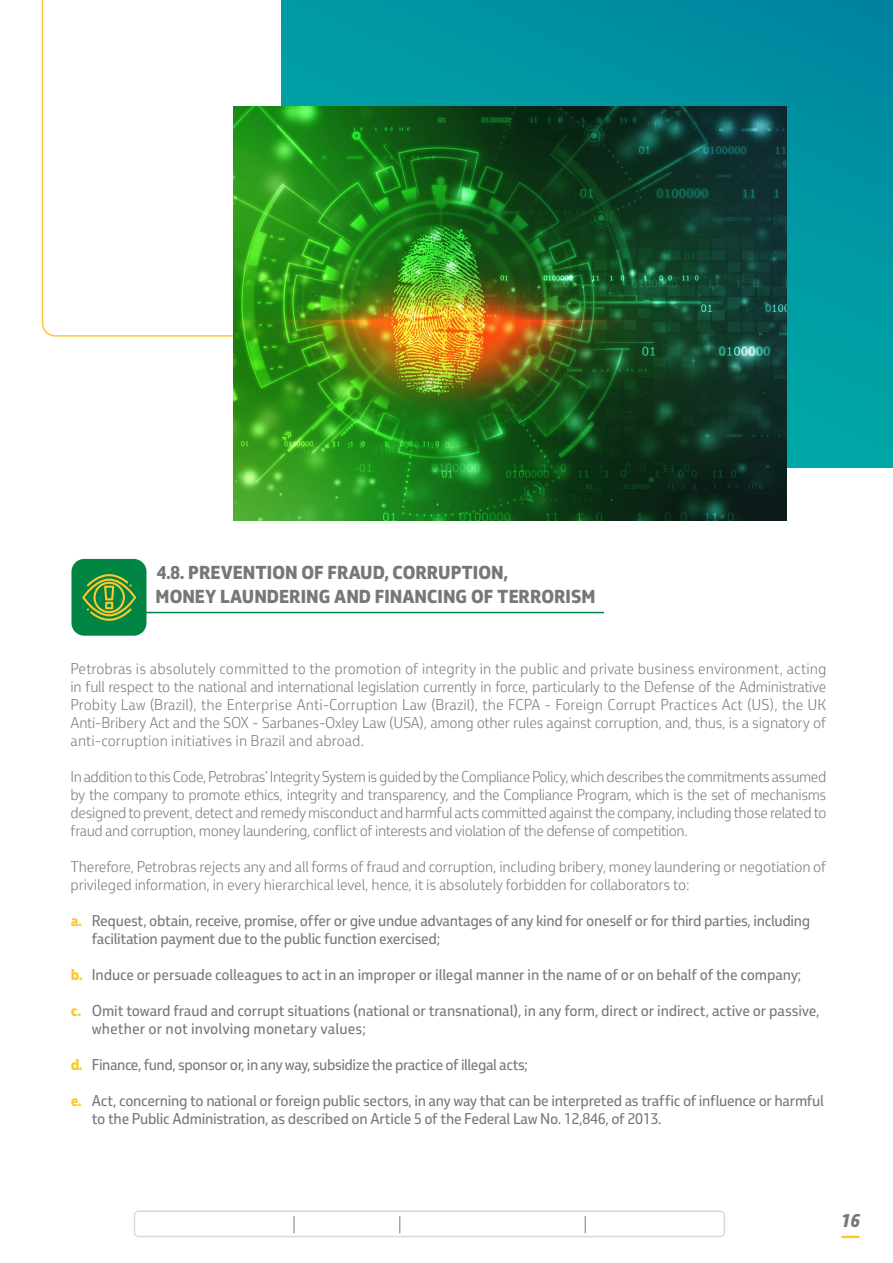
<style>
.page{position:relative;width:893px;height:1263px;background:#fff}
.page>*{position:absolute;margin:0;border:0;box-sizing:border-box;transform-origin:0 0}
.t1{font:800 18px/24px "Petrobras Sans";color:#75787b}
.t2{font:italic 800 18px "Petrobras Sans";color:#75787b}
.t3{font:italic 800 18px "Petrobras Sans";color:#fdc82f}
.t4{font:300 15px/18px "Petrobras Sans";letter-spacing:-.01em;color:#75787b;text-align:justify}
.t5{font:15px/18px "Petrobras Sans";letter-spacing:-.02em;color:#75787b}
.s1{font-weight:800;color:#fdc82f}
</style>
<div class="page">
<div style="left:281px;top:0;width:612px;height:468px;background:linear-gradient(to bottom,#008ca1,#00a6a6)"></div>
<hr style="left:90px;top:612px;width:514px;height:1px;background:#008542">
<div style="left:71px;top:559px;width:76px;height:77px;background:#008542;border-radius:13px"></div>
<svg style="left:82px;top:574px;width:54px;height:47px"></svg>
<svg style="left:41px;top:0;width:242px;height:337px"></svg>
<img style="left:234px;top:106px;width:553px;height:415px">
<div style="left:134px;top:1210px;width:591px;height:27px;border:2px solid #dadada;border-radius:4px"></div>
<svg style="left:400px;top:1216px;width:1px;height:17px"></svg>
<svg style="left:585px;top:1216px;width:1px;height:17px"></svg>
<svg style="left:294px;top:1216px;width:1px;height:17px"></svg>
<p class="t1" style="left:156px;top:560px;width:441px">4.8. PREVENTION OF FRAUD, CORRUPTION,<br>MONEY LAUNDERING AND FINANCING OF TERRORISM</p>
<p class="t4" style="left:71px;top:660px;width:757px">Petrobras is absolutely committed to the promotion of integrity in the public and private business environment, acting in full respect to the national and international legislation currently in force, particularly to the Defense of the Administrative Probity Law (Brazil), the Enterprise Anti-Corruption Law (Brazil), the FCPA - Foreign Corrupt Practices Act (US), the UK Anti-Bribery Act and the SOX - Sarbanes-Oxley Law (USA), among other rules against corruption, and, thus, is a signatory of anti-corruption initiatives in Brazil and abroad.</p>
<p class="t4" style="left:71px;top:768px;width:757px">In addition to this Code, Petrobras’ Integrity System is guided by the Compliance Policy, which describes the commitments assumed by the company to promote ethics, integrity and transparency, and the Compliance Program, which is the set of mechanisms designed to prevent, detect and remedy misconduct and harmful acts committed against the company, including those related to fraud and corruption, money laundering, conflict of interests and violation of the defense of competition.</p>
<p class="t4" style="left:71px;top:858px;width:757px">Therefore, Petrobras rejects any and all forms of fraud and corruption, including bribery, money laundering or negotiation of privileged information, in every hierarchical level, hence, it is absolutely forbidden for collaborators to:</p>
<p class="t5" style="left:92px;top:911px;width:720px;text-indent:-21px"><span class="s1">a.</span> Request, obtain, receive, promise, offer or give undue advantages of any kind for oneself or for third parties, including facilitation payment due to the public function exercised;</p>
<p class="t5" style="left:71px;top:965px;width:732px"><span class="s1">b.</span> Induce or persuade colleagues to act in an improper or illegal manner in the name of or on behalf of the company;</p>
<p class="t5" style="left:92px;top:1001px;width:729px;text-indent:-21px"><span class="s1">c.</span> Omit toward fraud and corrupt situations (national or transnational), in any form, direct or indirect, active or passive, whether or not involving monetary values;</p>
<p class="t5" style="left:71px;top:1055px;width:459px"><span class="s1">d.</span> Finance, fund, sponsor or, in any way, subsidize the practice of illegal acts;</p>
<p class="t5" style="left:92px;top:1091px;width:734px;text-indent:-21px"><span class="s1">e.</span> Act, concerning to national or foreign public sectors, in any way that can be interpreted as traffic of influence or harmful to the Public Administration, as described on Article 5 of the Federal Law No. 12,846, of 2013.</p>
<p class="t2" style="left:841px;top:1208px;width:21px">16</p>
<p class="t3" style="left:841px;top:1223px;width:19px">—</p>
</div>
